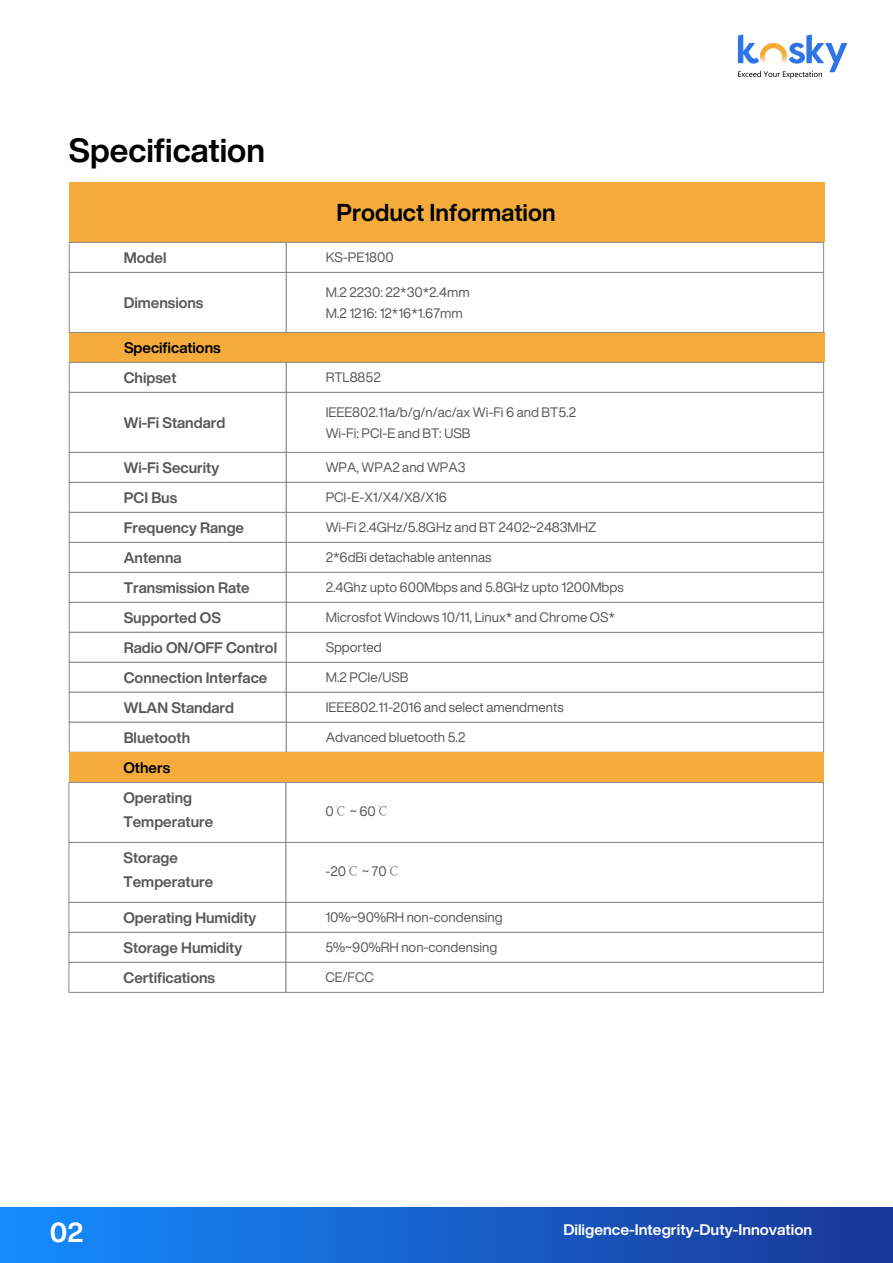
<style>
.page{position:relative;width:893px;height:1263px;background:#fff}
.page>*{position:absolute;margin:0;border:0;box-sizing:border-box;transform-origin:0 0}
.t1{font:700 33px "Helvetica Now Display";color:#000}
.t2{font:700 27px "Helvetica Now Display";color:#fff}
.t3{font:700 24px "Helvetica Now Display";color:#000}
.t4{font:700 15.15px "Helvetica Now Display";color:#fff}
.t5{font:700 15px/30px "Helvetica Now Display";color:#595858}
.t6{font:700 15px "Helvetica Now Display";color:#000}
.t7{font:13.5px/21px "Helvetica Now Display";color:#595858}
.s1{font-family:"Adobe Song Std";font-weight:300}
</style>
<div class="page">
<div style="left:0;top:1207px;width:892px;height:56px;background:linear-gradient(to right,#158cff,#1a3696)"></div>
<svg style="left:738px;top:35px;width:109px;height:44px"></svg>
<div style="left:69px;top:182px;width:755px;height:60px;background:#f5ac3c"></div>
<div style="left:69px;top:332px;width:755px;height:30px;background:#f5ac3c"></div>
<div style="left:69px;top:242px;width:218px;height:31px;background:#fff;border:1px solid #898989"></div>
<div style="left:286px;top:242px;width:538px;height:31px;background:#fff;border:1px solid #898989"></div>
<div style="left:69px;top:272px;width:218px;height:61px;background:#fff;border:1px solid #898989"></div>
<div style="left:286px;top:272px;width:538px;height:61px;background:#fff;border:1px solid #898989"></div>
<div style="left:69px;top:362px;width:218px;height:31px;background:#fff;border:1px solid #898989"></div>
<div style="left:69px;top:392px;width:218px;height:61px;background:#fff;border:1px solid #898989"></div>
<div style="left:69px;top:452px;width:218px;height:31px;background:#fff;border:1px solid #898989"></div>
<div style="left:69px;top:482px;width:218px;height:31px;background:#fff;border:1px solid #898989"></div>
<div style="left:69px;top:512px;width:218px;height:31px;background:#fff;border:1px solid #898989"></div>
<div style="left:69px;top:542px;width:218px;height:31px;background:#fff;border:1px solid #898989"></div>
<div style="left:69px;top:572px;width:218px;height:31px;background:#fff;border:1px solid #898989"></div>
<div style="left:69px;top:602px;width:218px;height:31px;background:#fff;border:1px solid #898989"></div>
<div style="left:69px;top:632px;width:218px;height:31px;background:#fff;border:1px solid #898989"></div>
<div style="left:69px;top:662px;width:218px;height:31px;background:#fff;border:1px solid #898989"></div>
<div style="left:69px;top:692px;width:218px;height:30px;background:#fff;border:1px solid #898989"></div>
<div style="left:69px;top:722px;width:218px;height:30px;background:#fff;border:1px solid #898989"></div>
<div style="left:286px;top:722px;width:538px;height:30px;background:#fff"></div>
<div style="left:286px;top:362px;width:538px;height:31px;background:#fff;border:1px solid #898989"></div>
<div style="left:286px;top:452px;width:538px;height:31px;background:#fff"></div>
<div style="left:286px;top:662px;width:538px;height:31px;background:#fff"></div>
<div style="left:286px;top:632px;width:538px;height:31px;background:#fff;border:1px solid #898989"></div>
<div style="left:286px;top:602px;width:538px;height:31px;background:#fff;border:1px solid #898989"></div>
<div style="left:286px;top:572px;width:538px;height:31px;background:#fff;border:1px solid #898989"></div>
<div style="left:286px;top:542px;width:538px;height:31px;background:#fff;border:1px solid #898989"></div>
<div style="left:286px;top:512px;width:538px;height:31px;background:#fff;border:1px solid #898989"></div>
<div style="left:286px;top:482px;width:538px;height:31px;background:#fff;border:1px solid #898989"></div>
<div style="left:286px;top:692px;width:538px;height:31px;background:#fff;border:1px solid #898989"></div>
<div style="left:286px;top:392px;width:538px;height:61px;background:#fff;border:1px solid #898989"></div>
<div style="left:69px;top:752px;width:755px;height:30px;background:#f5ac3c"></div>
<div style="left:69px;top:782px;width:217px;height:61px;background:#fff;border:1px solid #898989"></div>
<div style="left:286px;top:782px;width:538px;height:61px;background:#fff;border:1px solid #898989"></div>
<div style="left:69px;top:842px;width:217px;height:61px;background:#fff;border:1px solid #898989"></div>
<div style="left:286px;top:842px;width:538px;height:61px;background:#fff;border:1px solid #898989"></div>
<div style="left:69px;top:902px;width:217px;height:31px;background:#fff;border:1px solid #898989"></div>
<div style="left:286px;top:902px;width:538px;height:31px;background:#fff;border:1px solid #898989"></div>
<div style="left:69px;top:932px;width:217px;height:31px;background:#fff;border:1px solid #898989"></div>
<div style="left:286px;top:932px;width:538px;height:31px;background:#fff;border:1px solid #898989"></div>
<div style="left:69px;top:962px;width:217px;height:31px;background:#fff;border:1px solid #898989"></div>
<div style="left:286px;top:962px;width:538px;height:31px;background:#fff;border:1px solid #898989"></div>
<h1 class="t1" style="left:69px;top:127px;width:198px">Specification</h1>
<h3 class="t3" style="left:336px;top:196px;width:221px">Product Information</h3>
<p class="t5" style="left:124px;top:242px;width:44px">Model</p>
<p class="t7" style="left:326px;top:247px;width:69px">KS-PE1800</p>
<p class="t5" style="left:124px;top:287px;width:81px">Dimensions</p>
<p class="t7" style="left:326px;top:281px;width:145px">M.2 2230: 22*30*2.4mm<br>M.2 1216: 12*16*1.67mm</p>
<p class="t6" style="left:124px;top:337px;width:98px">Specifications</p>
<p class="t5" style="left:124px;top:362px;width:54px">Chipset</p>
<p class="t7" style="left:326px;top:367px;width:57px">RTL8852</p>
<p class="t5" style="left:124px;top:407px;width:103px">Wi-Fi Standard</p>
<p class="t7" style="left:326px;top:401px;width:252px">IEEE802.11a/b/g/n/ac/ax Wi-Fi 6 and BT5.2<br>Wi-Fi: PCI-E and BT: USB</p>
<p class="t5" style="left:124px;top:452px;width:155px">Wi-Fi Security<br>PCI Bus<br>Frequency Range<br>Antenna<br>Transmission Rate<br>Supported OS<br>Radio ON/OFF Control<br>Connection Interface<br>WLAN Standard<br>Bluetooth</p>
<p class="t6" style="left:123px;top:757px;width:48px">Others</p>
<p class="t5" style="left:123px;top:785px;width:91px;line-height:24px">Operating<br>Temperature</p>
<p class="t5" style="left:123px;top:845px;width:91px;line-height:24px">Storage<br>Temperature</p>
<p class="t7" style="left:326px;top:457px;width:141px">WPA, WPA2 and WPA3</p>
<p class="t7" style="left:326px;top:487px;width:123px">PCI-E-X1/X4/X8/X16</p>
<p class="t7" style="left:326px;top:517px;width:272px">Wi-Fi 2.4GHz/5.8GHz and BT 2402~2483MHZ</p>
<p class="t7" style="left:326px;top:547px;width:167px">2*6dBi detachable antennas</p>
<p class="t7" style="left:326px;top:577px;width:300px">2.4Ghz upto 600Mbps and 5.8GHz upto 1200Mbps</p>
<p class="t7" style="left:326px;top:607px;width:291px">Microsfot Windows 10/11, Linux* and Chrome OS*</p>
<p class="t7" style="left:326px;top:637px;width:58px">Spported</p>
<p class="t7" style="left:326px;top:667px;width:84px">M.2 PCIe/USB</p>
<p class="t7" style="left:326px;top:697px;width:239px">IEEE802.11-2016 and select amendments</p>
<p class="t7" style="left:326px;top:727px;width:141px">Advanced bluetooth 5.2</p>
<p class="t7" style="left:325px;top:800px;width:65px">0<span class="s1">℃</span> ~ 60<span class="s1">℃</span></p>
<p class="t7" style="left:325px;top:860px;width:76px">-20<span class="s1">℃</span> ~ 70<span class="s1">℃</span></p>
<p class="t5" style="left:123px;top:902px;width:134px">Operating Humidity</p>
<p class="t7" style="left:325px;top:907px;width:179px">10%~90%RH non-condensing</p>
<p class="t5" style="left:123px;top:932px;width:120px">Storage Humidity</p>
<p class="t7" style="left:325px;top:937px;width:173px">5%~90%RH non-condensing</p>
<p class="t5" style="left:123px;top:962px;width:93px">Certifications</p>
<p class="t7" style="left:325px;top:967px;width:50px">CE/FCC</p>
<h2 class="t2" style="left:50px;top:1214px;width:35px">02</h2>
<p class="t4" style="left:563px;top:1219px;width:250px">Diligence-Integrity-Duty-Innovation</p>
</div>
